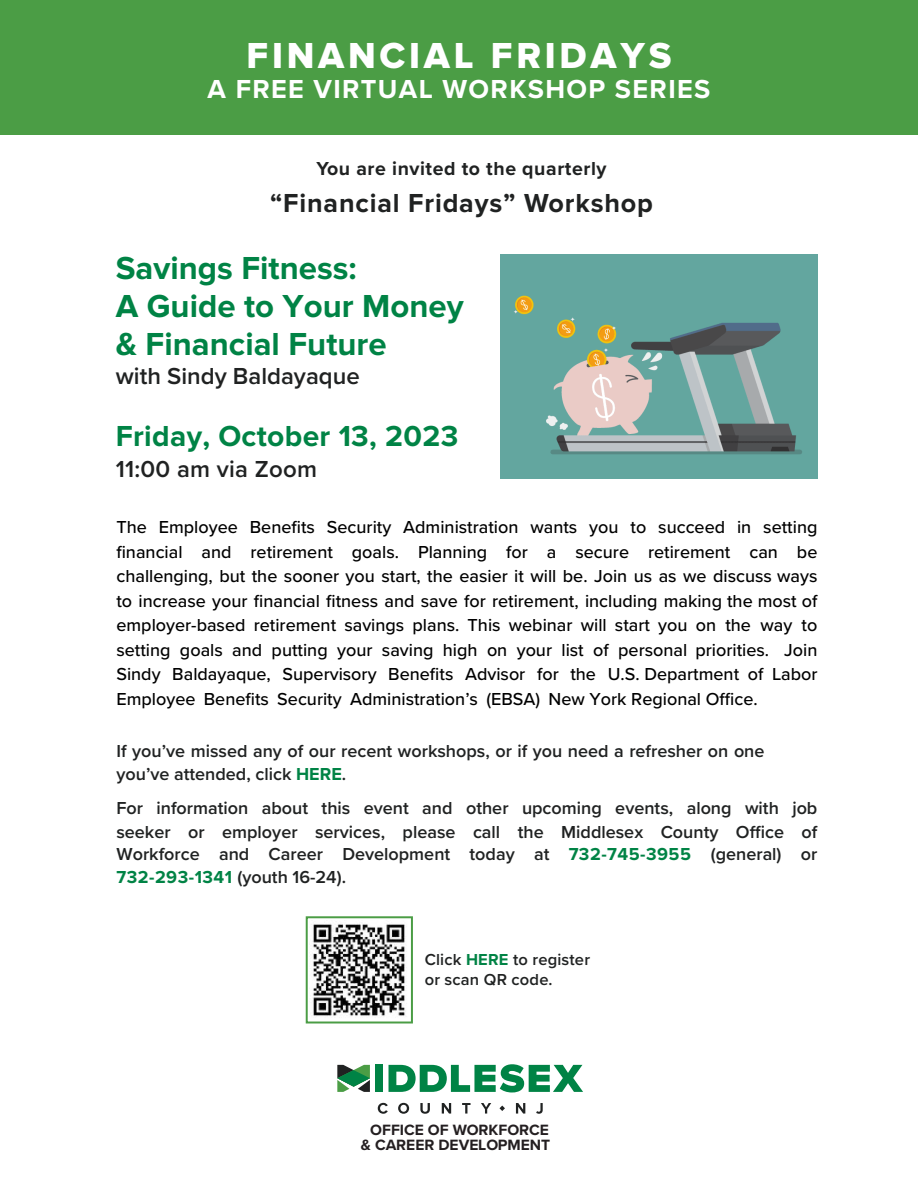
<style>
.page{position:relative;width:918px;height:1188px;background:#fff}
.page>*{position:absolute;margin:0;border:0;box-sizing:border-box;transform-origin:0 0}
.t1{font:37.5px "Proxima Nova Extrabld";letter-spacing:.1em;color:#fff}
.t2{font:700 33px/37.8px "Proxima Nova";color:#008345}
.t3{font:700 30px "Proxima Nova";letter-spacing:.01em;color:#008345}
.t4{font:700 27px "Proxima Nova";letter-spacing:.03em;color:#202222}
.t5{font:700 27px "Proxima Nova";letter-spacing:.05em;color:#fff}
.t6{font:600 24px "Proxima Nova";color:#202222}
.t7{font:700 19.5px "Proxima Nova";letter-spacing:.03em;color:#202222}
.t8{font:500 18px/24.5px "Proxima Nova";color:#000;text-align:justify}
.t9{font:600 18px/23px "Proxima Nova";color:#202222}
.t10{font:600 16.5px/19.4px "Proxima Nova";letter-spacing:.01em;color:#202222}
.t11{font:700 15.45px/15.3px "Proxima Nova";color:#241f21;text-align:center}
.s1{font-weight:700;color:#008345}
</style>
<div class="page">
<svg style="left:378px;top:1103px;width:10px;height:11px"></svg>
<svg style="left:398px;top:1103px;width:11px;height:11px"></svg>
<svg style="left:420px;top:1103px;width:10px;height:11px"></svg>
<svg style="left:442px;top:1103px;width:9px;height:11px"></svg>
<svg style="left:462px;top:1103px;width:9px;height:11px"></svg>
<svg style="left:481px;top:1103px;width:10px;height:11px"></svg>
<svg style="left:516px;top:1103px;width:9px;height:11px"></svg>
<svg style="left:536px;top:1103px;width:7px;height:11px"></svg>
<svg style="left:500px;top:1106px;width:5px;height:5px"></svg>
<svg style="left:389px;top:1064px;width:194px;height:28px"></svg>
<div style="left:375px;top:1065px;width:8px;height:27px;background:#008345"></div>
<svg style="left:337px;top:1065px;width:33px;height:27px"></svg>
<div style="left:0;top:0;width:918px;height:135px;background:#4b9d45"></div>
<div style="left:306px;top:916px;width:107px;height:108px;border:2px solid #4b9d45"></div>
<img style="left:312px;top:923px;width:94px;height:94px">
<img style="left:501px;top:255px;width:316px;height:224px">
<h1 class="t1" style="left:246px;top:34px;width:427px">FINANCIAL FRIDAYS</h1>
<h3 class="t5" style="left:208px;top:69px;width:504px">A FREE VIRTUAL WORKSHOP SERIES</h3>
<p class="t7" style="left:316px;top:154px;width:292px">You are invited to the quarterly</p>
<h3 class="t4" style="left:270px;top:183px;width:384px">“Financial Fridays” Workshop</h3>
<h2 class="t2" style="left:116px;top:250px;width:349px">Savings Fitness:<br>A Guide to Your Money &amp; Financial Future</h2>
<h3 class="t6" style="left:116px;top:358px;width:245px">with Sindy Baldayaque</h3>
<h3 class="t3" style="left:116px;top:419px;width:344px">Friday, October 13, 2023</h3>
<h3 class="t6" style="left:116px;top:455px;width:203px">11:00 am via Zoom</h3>
<p class="t8" style="left:116px;top:514px;width:703px">The Employee Benefits Security Administration wants you to succeed in setting financial and retirement goals. Planning for a secure retirement can be challenging, but the sooner you start, the easier it will be. Join us as we discuss ways to increase your financial fitness and save for retirement, including making the most of employer-based retirement savings plans. This webinar will start you on the way to setting goals and putting your saving high on your list of personal priorities. Join Sindy Baldayaque, Supervisory Benefits Advisor for the U.S. Department of Labor Employee Benefits Security Administration’s (EBSA) New York Regional Office.</p>
<p class="t9" style="left:116px;top:739px;width:650px">If you’ve missed any of our recent workshops, or if you need a refresher on one you’ve attended, click <span class="s1">HERE</span>.</p>
<p class="t9" style="left:116px;top:796px;width:703px;text-align:justify">For information about this event and other upcoming events, along with job seeker or employer services, please call the Middlesex County Office of Workforce and Career Development today at <span class="s1">732-745-3955</span> (general) or <span class="s1">732-293-1341</span> (youth 16-24).</p>
<p class="t10" style="left:425px;top:950px;width:167px">Click <span class="s1">HERE</span> to register or scan QR code.</p>
<p class="t11" style="left:361px;top:1122px;width:191px">OFFICE OF WORKFORCE &amp; CAREER DEVELOPMENT</p>
</div>
